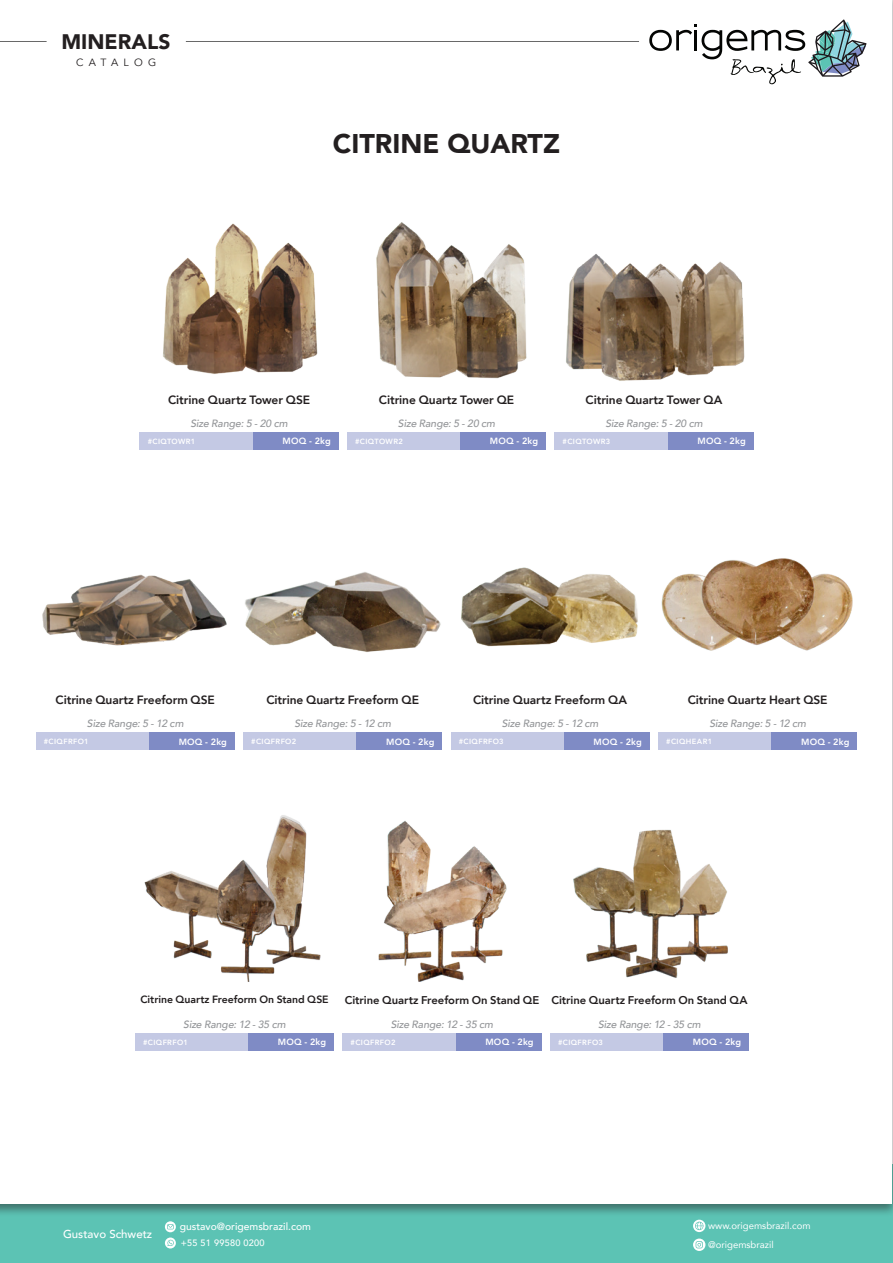
<style>
.page{position:relative;width:893px;height:1263px;background:#fff}
.page>*{position:absolute;margin:0;border:0;box-sizing:border-box;transform-origin:0 0}
.t1{font:900 27px "Avenir";color:#231f20}
.t2{font:900 21px "Avenir";color:#231f20}
.t3{font:800 12px "Avenir";letter-spacing:-.01em;color:#231f20}
.t4{font:500 11.55px "Avenir";color:#fff}
.t5{font:800 11.25px "Avenir";letter-spacing:-.005em;color:#231f20}
.t6{font:italic 500 10.5px "Avenir";letter-spacing:-.01em;color:#939598}
.t7{font:800 10.5px "Avenir";letter-spacing:-.005em;color:#231f20}
.t8{font:10.5px "Avenir";letter-spacing:.5em;color:#231f20}
.t9{font:500 10.35px "Avenir";color:#fff}
.t10{font:9.6px "Avenir";color:#fff}
.t11{font:500 9.15px "Avenir";letter-spacing:.025em;color:#fff}
.t12{font:800 9px "Avenir";letter-spacing:.025em;color:#fff}
.t13{font:800 7.5px "Avenir";letter-spacing:.05em;color:#fff}
</style>
<div class="page">
<svg style="left:0;top:1170px;width:893px;height:93px;background:#59bbad"></svg>
<div style="left:0;top:0;width:892px;height:1204px;background:#fff"></div>
<svg style="left:649px;top:20px;width:217px;height:64px"></svg>
<hr style="left:0;top:41px;width:47px;height:1px;background:#000">
<hr style="left:186px;top:41px;width:453px;height:1px;background:#000">
<svg style="left:693px;top:1238px;width:12px;height:13px"></svg>
<svg style="left:693px;top:1220px;width:12px;height:12px"></svg>
<svg style="left:165px;top:1221px;width:11px;height:27px"></svg>
<img style="left:42px;top:574px;width:185px;height:72px">
<img style="left:245px;top:572px;width:196px;height:80px">
<img style="left:461px;top:567px;width:177px;height:80px">
<img style="left:661px;top:558px;width:192px;height:93px">
<img style="left:144px;top:815px;width:177px;height:167px">
<img style="left:378px;top:821px;width:129px;height:161px">
<img style="left:573px;top:829px;width:155px;height:149px">
<img style="left:163px;top:223px;width:155px;height:151px">
<img style="left:376px;top:222px;width:151px;height:157px">
<img style="left:566px;top:254px;width:179px;height:127px">
<div style="left:140px;top:433px;width:124px;height:17px;background:#c4c9e4"></div>
<div style="left:253px;top:433px;width:85px;height:17px;background:#7f8bc5"></div>
<div style="left:135px;top:1033px;width:124px;height:17px;background:#c4c9e4"></div>
<div style="left:249px;top:1033px;width:85px;height:17px;background:#7f8bc5"></div>
<div style="left:347px;top:433px;width:124px;height:17px;background:#c4c9e4"></div>
<div style="left:461px;top:433px;width:85px;height:17px;background:#7f8bc5"></div>
<div style="left:343px;top:1033px;width:124px;height:17px;background:#c4c9e4"></div>
<div style="left:456px;top:1033px;width:85px;height:17px;background:#7f8bc5"></div>
<div style="left:555px;top:433px;width:124px;height:17px;background:#c4c9e4"></div>
<div style="left:668px;top:433px;width:85px;height:17px;background:#7f8bc5"></div>
<div style="left:550px;top:1033px;width:124px;height:17px;background:#c4c9e4"></div>
<div style="left:664px;top:1033px;width:85px;height:17px;background:#7f8bc5"></div>
<div style="left:36px;top:733px;width:124px;height:17px;background:#c4c9e4"></div>
<div style="left:149px;top:733px;width:86px;height:17px;background:#7f8bc5"></div>
<div style="left:243px;top:733px;width:125px;height:17px;background:#c4c9e4"></div>
<div style="left:357px;top:733px;width:85px;height:17px;background:#7f8bc5"></div>
<div style="left:451px;top:733px;width:124px;height:17px;background:#c4c9e4"></div>
<div style="left:564px;top:733px;width:85px;height:17px;background:#7f8bc5"></div>
<div style="left:658px;top:733px;width:125px;height:17px;background:#c4c9e4"></div>
<div style="left:772px;top:733px;width:85px;height:17px;background:#7f8bc5"></div>
<h2 class="t2" style="left:62px;top:23px;width:110px">MINERALS</h2>
<p class="t8" style="left:76px;top:56px;width:82px">CATALOG</p>
<h1 class="t1" style="left:333px;top:121px;width:229px">CITRINE QUARTZ</h1>
<p class="t3" style="left:168px;top:391px;width:144px">Citrine Quartz Tower QSE</p>
<p class="t6" style="left:190px;top:417px;width:99px">Size Range: 5 - 20 cm</p>
<p class="t3" style="left:379px;top:391px;width:137px">Citrine Quartz Tower QE</p>
<p class="t6" style="left:398px;top:417px;width:99px">Size Range: 5 - 20 cm</p>
<p class="t3" style="left:586px;top:391px;width:138px">Citrine Quartz Tower QA</p>
<p class="t6" style="left:605px;top:417px;width:99px">Size Range: 5 - 20 cm</p>
<p class="t13" style="left:148px;top:436px;width:49px">#CIQTOWR1</p>
<p class="t12" style="left:282px;top:434px;width:50px">MOQ - 2kg</p>
<p class="t13" style="left:355px;top:436px;width:49px">#CIQTOWR2</p>
<p class="t12" style="left:490px;top:434px;width:50px">MOQ - 2kg</p>
<p class="t13" style="left:563px;top:436px;width:49px">#CIQTOWR3</p>
<p class="t12" style="left:697px;top:434px;width:50px">MOQ - 2kg</p>
<p class="t3" style="left:56px;top:691px;width:161px">Citrine Quartz Freeform QSE</p>
<p class="t6" style="left:87px;top:717px;width:98px">Size Range: 5 - 12 cm</p>
<p class="t13" style="left:44px;top:736px;width:46px">#CIQFRFO1</p>
<p class="t12" style="left:179px;top:734px;width:50px">MOQ - 2kg</p>
<p class="t3" style="left:266px;top:691px;width:154px">Citrine Quartz Freeform QE</p>
<p class="t6" style="left:294px;top:717px;width:98px">Size Range: 5 - 12 cm</p>
<p class="t13" style="left:251px;top:736px;width:46px">#CIQFRFO2</p>
<p class="t12" style="left:386px;top:734px;width:50px">MOQ - 2kg</p>
<p class="t3" style="left:473px;top:691px;width:156px">Citrine Quartz Freeform QA</p>
<p class="t6" style="left:502px;top:717px;width:98px">Size Range: 5 - 12 cm</p>
<p class="t13" style="left:459px;top:736px;width:46px">#CIQFRFO3</p>
<p class="t12" style="left:594px;top:734px;width:50px">MOQ - 2kg</p>
<p class="t3" style="left:688px;top:691px;width:141px">Citrine Quartz Heart QSE</p>
<p class="t6" style="left:709px;top:717px;width:98px">Size Range: 5 - 12 cm</p>
<p class="t13" style="left:666px;top:736px;width:47px">#CIQHEAR1</p>
<p class="t12" style="left:801px;top:734px;width:50px">MOQ - 2kg</p>
<p class="t7" style="left:140px;top:991px;width:190px">Citrine Quartz Freeform On Stand QSE</p>
<p class="t5" style="left:345px;top:991px;width:196px">Citrine Quartz Freeform On Stand QE</p>
<p class="t5" style="left:551px;top:991px;width:198px">Citrine Quartz Freeform On Stand QA</p>
<p class="t6" style="left:183px;top:1018px;width:104px">Size Range: 12 - 35 cm</p>
<p class="t6" style="left:391px;top:1018px;width:104px">Size Range: 12 - 35 cm</p>
<p class="t6" style="left:598px;top:1018px;width:104px">Size Range: 12 - 35 cm</p>
<p class="t13" style="left:143px;top:1036px;width:46px">#CIQFRFO1</p>
<p class="t12" style="left:278px;top:1035px;width:50px">MOQ - 2kg</p>
<p class="t13" style="left:351px;top:1036px;width:46px">#CIQFRFO2</p>
<p class="t12" style="left:485px;top:1035px;width:50px">MOQ - 2kg</p>
<p class="t13" style="left:558px;top:1036px;width:46px">#CIQFRFO3</p>
<p class="t12" style="left:693px;top:1035px;width:50px">MOQ - 2kg</p>
<p class="t4" style="left:63px;top:1223px;width:91px">Gustavo Schwetz</p>
<p class="t9" style="left:180px;top:1217px;width:133px">gustavo@origemsbrazil.com</p>
<p class="t11" style="left:181px;top:1235px;width:85px">+55 51 99580 0200</p>
<p class="t10" style="left:708px;top:1218px;width:104px">www.origemsbrazil.com</p>
<p class="t10" style="left:708px;top:1237px;width:67px">@origemsbrazil</p>
</div>
